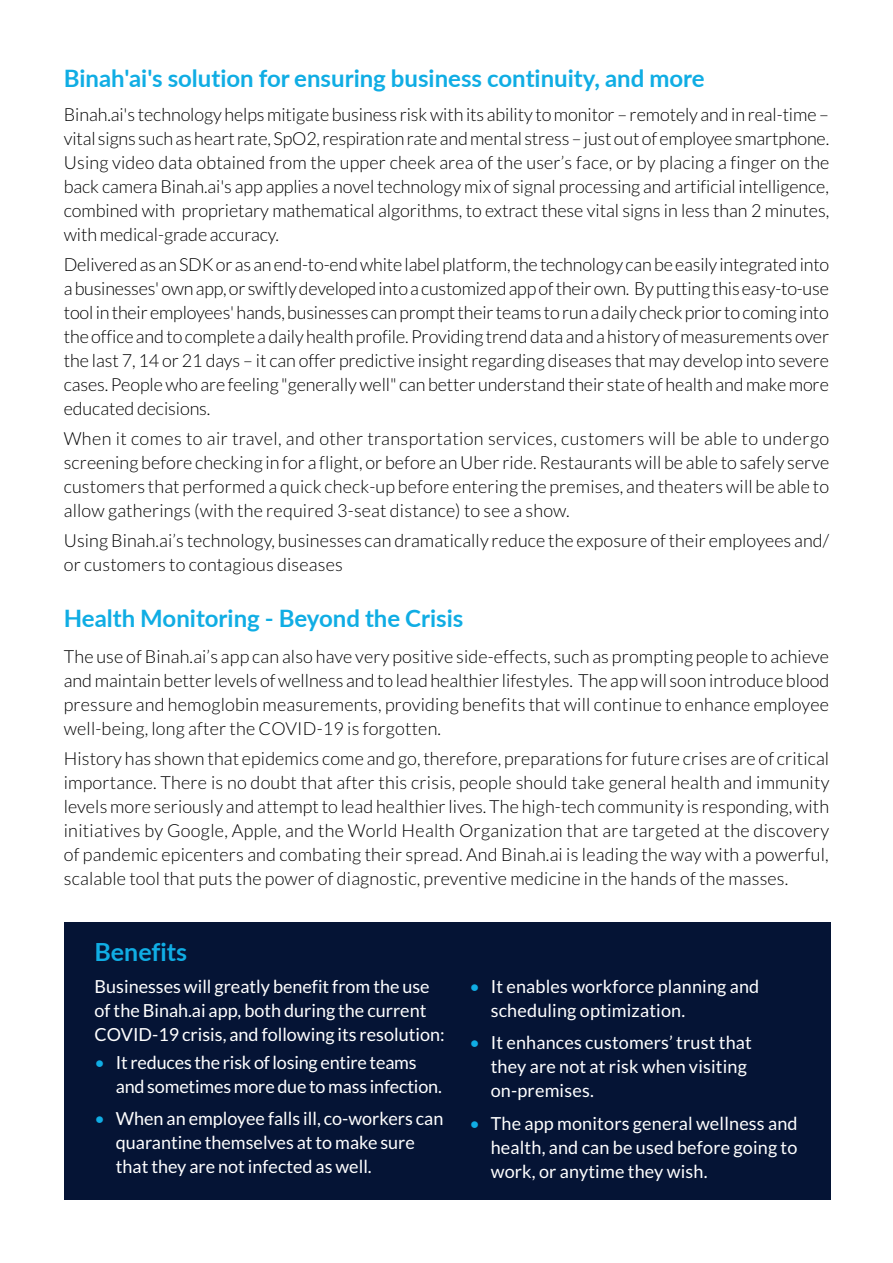
<style>
.page{position:relative;width:893px;height:1263px;background:#fff}
.page>*{position:absolute;margin:0;border:0;box-sizing:border-box;transform-origin:0 0}
.t1{font:700 25.05px "Lato";color:#10ade4}
.t2{font:700 24px "Lato";color:#10ade4}
.t3{font:300 18px/24px "Lato";letter-spacing:.01em;color:#000;text-align:justify}
.t4{font:18px/24px "Lato";color:#fff}
.t5{font:18px "Lato";color:#10ade4}
</style>
<div class="page">
<div style="left:64px;top:922px;width:767px;height:277px;background:#051435"></div>
<h2 class="t2" style="left:64px;top:61px;width:642px">Binah'ai s' solution for ensuring business continuity, and more</h2>
<p class="t3" style="left:64px;top:102px;width:767px">Binah.ai s' technologyhelpsmitigatebusinessriskwithitsabilitytomonitor–remotelyandinreal-time– vitalsignssuchasheartrate,SpO2,respirationrateandmentalstress–justoutofemployeesmartphone.<br>Using video data obtained from the upper cheek area of the user s’ face, or by placing a finger on the back camera Binah.ai s' app applies a novel technology mix of signal processing and artificial intelligence, combined with proprietary mathematical algorithms to, extract these vital signs in less than 2 minutes, with medical-grade accuracy.</p>
<p class="t3" style="left:64px;top:252px;width:767px">DeliveredasanSDKorasanend-to-endwhitelabelplatform,thetechnologycanbeeasilyintegratedinto abusinesses'ownapp,orswiftlydevelopedintoacustomizedappoftheirown. Byputtingthiseasy-to-use toolintheiremployees'hands,businessescanprompttheirteamstorunadailycheckpriortocominginto theofficeandtocompleteadailyhealthprofile.Providingtrenddataandahistoryofmeasurementsover the last 7, 14 or 21 days – it can offer predictive insight regarding diseases that may develop into severe cases.Peoplewhoarefeeling"generallywell"canbetterunderstandtheirstateofhealthandmakemore educated decisions.</p>
<p class="t3" style="left:64px;top:426px;width:767px">When it comes to air travel, and other transportation services, customers will be able to undergo screeningbeforecheckinginforaflight,orbeforeanUberride.Restaurantswillbeabletosafelyserve customersthatperformedaquickcheck-upbeforeenteringthepremises,andtheaterswillbeableto allow gatherings (with the required 3-seat distance) to see a show.</p>
<p class="t3" style="left:64px;top:528px;width:767px">UsingBinah.ai s’ technology,businessescandramaticallyreducetheexposureoftheiremployeesand/ or customers to contagious diseases</p>
<h2 class="t2" style="left:64px;top:601px;width:401px">Health Monitoring - Beyond the Crisis</h2>
<p class="t3" style="left:64px;top:645px;width:767px">TheuseofBinah.ai s’ appcanalsohaveverypositiveside-effects,suchaspromptingpeopletoachieve andmaintainbetterlevelsofwellnessandtoleadhealthierlifestyles. Theappwillsoonintroduceblood pressure and hemoglobin measurements, providing benefits that will continue to enhance employee well-being, long after the COVID-19 is forgotten.</p>
<p class="t3" style="left:64px;top:747px;width:767px">Historyhasshownthatepidemicscomeandgo,therefore,preparationsforfuturecrisesareofcritical importance. There is no doubt that after this crisis, people should take general health and immunity levelsmoreseriouslyandattempttoleadhealthierlives.Thehigh-techcommunityisresponding,with initiatives by Google, Apple, and the World Health Organization that are targeted at the discovery of pandemic epicenters and combating their spread. And Binah.ai is leading the way with a powerful, scalable tool that puts the power of diagnostic, preventive medicine in the hands of the masses.</p>
<h1 class="t1" style="left:95px;top:933px;width:94px">Benefits</h1>
<p class="t4" style="left:95px;top:974px;width:351px">Businesses will greatly benefit from the use of the Binah.ai app, both during the current<br>COVID-19 crisis, and following its resolution:</p>
<p class="t4" style="left:116px;top:1050px;width:302px">Itreducestheriskoflosingentireteams</p>
<p class="t5" style="left:95px;top:1052px;width:12px">•</p>
<p class="t5" style="left:95px;top:1109px;width:12px">•</p>
<p class="t4" style="left:116px;top:1070px;width:329px;line-height:32.5px">andsometimesmoreduetomassinfection.<br>When an employee falls ill, co-workers can</p>
<p class="t4" style="left:116px;top:1131px;width:301px">quarantine themselves at to make sure that they are not infected as well.</p>
<p class="t5" style="left:469px;top:976px;width:12px">•</p>
<p class="t5" style="left:469px;top:1033px;width:12px">•</p>
<p class="t5" style="left:469px;top:1113px;width:12px">•</p>
<p class="t4" style="left:491px;top:974px;width:270px">It enables workforce planning and</p>
<p class="t4" style="left:491px;top:994px;width:263px;line-height:32.5px">scheduling optimization.<br>It enhances customers’ trust that</p>
<p class="t4" style="left:491px;top:1054px;width:258px">they are not at risk when visiting on-premises.</p>
<p class="t4" style="left:491px;top:1111px;width:308px">The app monitors general wellness and</p>
<p class="t4" style="left:491px;top:1135px;width:308px">health, and can be used before going to work, or anytime they wish.</p>
</div>
